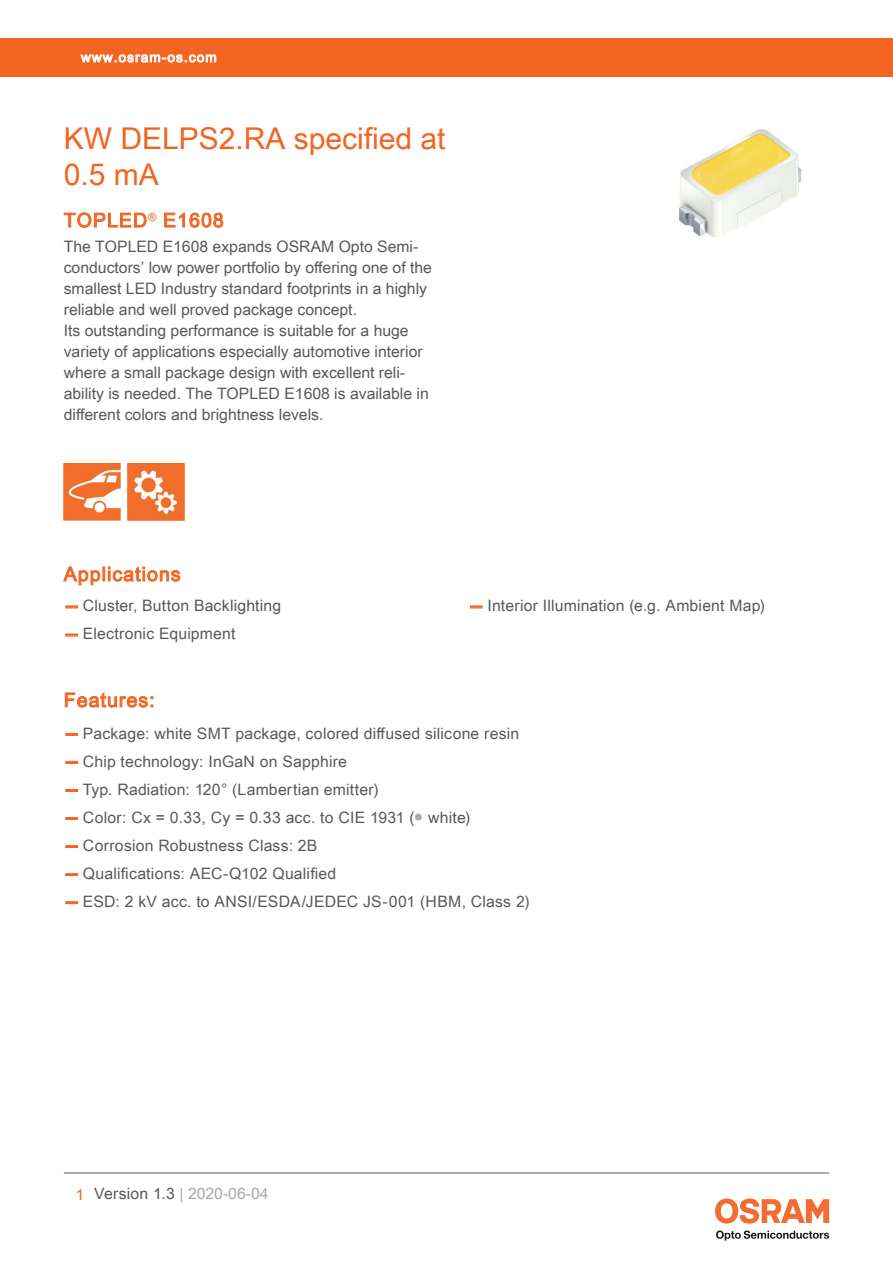
<style>
.page{position:relative;width:893px;height:1263px;background:#fff}
.page>*{position:absolute;margin:0;border:0;box-sizing:border-box;transform-origin:0 0}
.t1{font:30px/36px "Arial Unicode MS";color:#f36421}
.t2{font:19.5px "Arial Unicode MS";letter-spacing:.055em;color:#f36421}
.t3{font:15.75px/21px "Arial Unicode MS";color:#57585a}
.t4{font:15.75px "Arial Unicode MS";color:#a8a9ad}
.t5{font:13.5px "Arial Unicode MS";letter-spacing:.085em;color:#fff}
.s1{font-family:"Helvetica Neue LT Pro";font-weight:700;color:#f36421}
.s2{color:#a8a9ad}
.s3{color:#f36421}
.s4{color:#57585a}
</style>
<div class="page">
<hr style="left:64px;top:1173px;width:765px;height:1px;background:#57585a">
<svg style="left:716px;top:1230px;width:113px;height:10px"></svg>
<svg style="left:715px;top:1198px;width:114px;height:25px"></svg>
<div style="left:0;top:38px;width:893px;height:39px;background:#f36421"></div>
<svg style="left:80px;top:54px;width:137px;height:9px"></svg>
<svg style="left:63px;top:566px;width:118px;height:20px"></svg>
<img style="left:678px;top:129px;width:124px;height:108px">
<svg style="left:63px;top:212px;width:84px;height:16px"></svg>
<svg style="left:164px;top:212px;width:60px;height:16px"></svg>
<img style="left:64px;top:463px;width:57px;height:57px">
<img style="left:128px;top:463px;width:57px;height:57px">
<svg style="left:66px;top:606px;width:11px;height:2px"></svg>
<svg style="left:66px;top:634px;width:11px;height:2px"></svg>
<svg style="left:470px;top:606px;width:12px;height:2px"></svg>
<svg style="left:65px;top:692px;width:88px;height:16px"></svg>
<svg style="left:66px;top:733px;width:11px;height:2px"></svg>
<svg style="left:66px;top:761px;width:11px;height:2px"></svg>
<svg style="left:66px;top:789px;width:11px;height:2px"></svg>
<svg style="left:66px;top:817px;width:11px;height:2px"></svg>
<svg style="left:66px;top:902px;width:11px;height:2px"></svg>
<p class="t5" style="left:81px;top:47px;width:137px">www.osram-os.com</p>
<h1 class="t1" style="left:64px;top:120px;width:383px">KW DELPS2.RA specified at<br>0.5 mA</h1>
<p class="t2" style="left:64px;top:206px;width:161px">TOPLED<sup>®</sup> E1608</p>
<p class="t3" style="left:64px;top:236px;width:370px">The TOPLED E1608 expands OSRAM Opto Semi&shy;conductors’ low power portfolio by offering one of the smallest LED Industry standard footprints in a highly reliable and well proved package concept.<br>Its outstanding performance is suitable for a huge variety of applications especially automotive interior where a small package design with excellent reli&shy;ability is needed. The TOPLED E1608 is available in different colors and brightness levels.</p>
<p class="t2" style="left:64px;top:560px;width:118px">Applications</p>
<p class="t3" style="left:64px;top:595px;width:219px"><span class="s1">—</span> Cluster, Button Backlighting</p>
<p class="t3" style="left:64px;top:623px;width:173px"><span class="s1">—</span> Electronic Equipment</p>
<p class="t3" style="left:468px;top:595px;width:298px"><span class="s1">—</span> Interior Illumination (e.g. Ambient Map)</p>
<p class="t2" style="left:64px;top:686px;width:92px">Features:</p>
<p class="t3" style="left:64px;top:722px;width:457px"><span class="s1">—</span> Package: white SMT package, colored diffused silicone resin</p>
<p class="t3" style="left:64px;top:750px;width:285px"><span class="s1">—</span> Chip technology: InGaN on Sapphire</p>
<p class="t3" style="left:64px;top:778px;width:317px"><span class="s1">—</span> Typ. Radiation: 120° (Lambertian emitter)</p>
<p class="t3" style="left:64px;top:806px;width:408px"><span class="s1">—</span> Color: Cx = 0.33, Cy = 0.33 acc. to CIE 1931 (<span class="s2">●</span> white)</p>
<p class="t3" style="left:64px;top:834px;width:255px"><span class="s1">—</span> Corrosion Robustness Class: 2B</p>
<p class="t3" style="left:64px;top:862px;width:274px"><span class="s1">—</span> Qualifications: AEC-Q102 Qualified</p>
<p class="t3" style="left:64px;top:891px;width:468px"><span class="s1">—</span> ESD: 2 kV acc. to ANSI/ESDA/JEDEC JS-001 (HBM, Class 2)</p>
<p class="t4" style="left:76px;top:1182px;width:194px"><span class="s3">1</span> <span class="s4">Version 1.3</span> | 2020-06-04</p>
</div>
